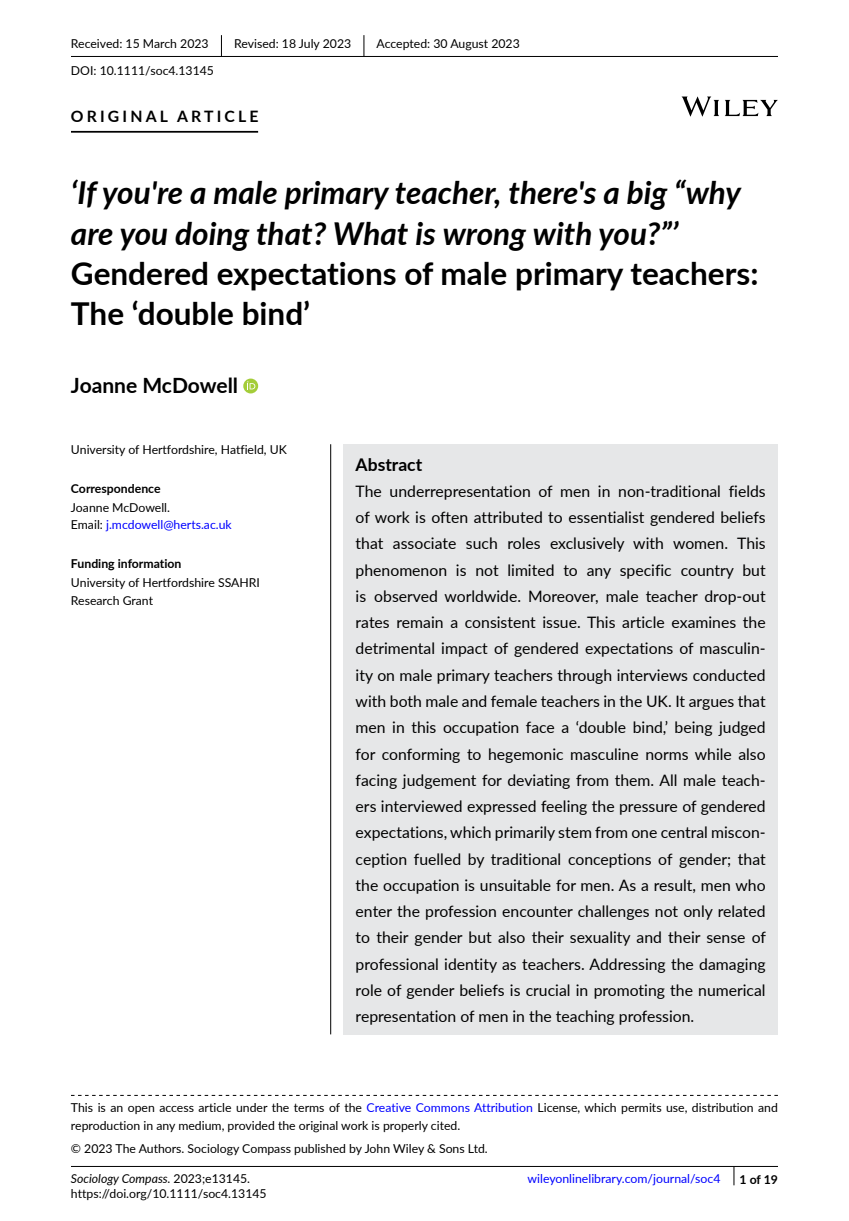
<style>
.page{position:relative;width:849px;height:1221px;background:#fff}
.page>*{position:absolute;margin:0;border:0;box-sizing:border-box;transform-origin:0 0}
.t1{font:italic 700 31.5px/40.2px "Lato";color:#000}
.t2{font:700 31.5px/40.2px "Lato";color:#000}
.t3{font:700 21px "Lato";color:#000}
.t4{font:700 17.5px "Lato";color:#000}
.t5{font:15.75px/26.2px "Lato";color:#000;text-align:justify}
.t6{font:700 15.75px "Lato";letter-spacing:.2em;color:#000}
.t7{font:12.25px/17.5px "Lato";color:#000}
.t8{font:12.25px/17.5px "Lato";color:#00f}
.t9{font:700 12.25px "Lato";color:#000}
.s1{color:#000}
.s2{color:#00f}
.s3{font-style:italic}
</style>
<div class="page">
<div style="left:343px;top:444px;width:434px;height:590px;background:#e6e7e8"></div>
<hr style="left:71px;top:56px;width:706px;height:1px;background:#000">
<hr style="left:71px;top:131px;width:187px;height:2px;background:#000">
<svg style="left:243px;top:378px;width:15px;height:15px"></svg>
<svg style="left:247px;top:381px;width:8px;height:8px"></svg>
<svg style="left:221px;top:35px;width:1px;height:21px"></svg>
<svg style="left:363px;top:35px;width:1px;height:21px"></svg>
<hr style="left:71px;top:1165px;width:706px;height:1px;background:#000">
<svg style="left:71px;top:1094px;width:706px;height:1px"></svg>
<svg style="left:681px;top:96px;width:96px;height:21px"></svg>
<svg style="left:733px;top:1166px;width:1px;height:19px"></svg>
<hr style="left:330px;top:444px;width:1px;height:590px;background:#000">
<p class="t7" style="left:71px;top:35px;width:139px">Received: 15 March 2023</p>
<p class="t7" style="left:234px;top:35px;width:118px">Revised: 18 July 2023</p>
<p class="t7" style="left:376px;top:35px;width:145px">Accepted: 30 August 2023</p>
<p class="t7" style="left:71px;top:61px;width:144px">DOI: 10.1111/soc4.13145</p>
<p class="t6" style="left:71px;top:105px;width:189px">ORIGINAL ARTICLE</p>
<h1 class="t1" style="left:71px;top:171px;width:671px">‘If you're a male primary teacher, there's a big “why are you doing that? What is wrong with you?”’</h1>
<h1 class="t2" style="left:71px;top:252px;width:688px">Gendered expectations of male primary teachers:<br>The ‘double bind’</h1>
<h2 class="t3" style="left:71px;top:370px;width:169px">Joanne McDowell</h2>
<p class="t7" style="left:71px;top:440px;width:217px">University of Hertfordshire, Hatfield, UK</p>
<p class="t9" style="left:71px;top:479px;width:91px">Correspondence</p>
<p class="t8" style="left:71px;top:498px;width:162px"><span class="s1">Joanne McDowell.<br>Email:</span> j.mcdowell@herts.ac.uk</p>
<p class="t9" style="left:71px;top:554px;width:112px">Funding information</p>
<p class="t7" style="left:71px;top:573px;width:190px">University of Hertfordshire SSAHRI<br>Research Grant</p>
<p class="t4" style="left:355px;top:451px;width:68px">Abstract</p>
<p class="t5" style="left:355px;top:477px;width:412px">The underrepresentation of men in non-traditional fields of work is often attributed to essentialist gendered beliefs that associate such roles exclusively with women. This phenomenon is not limited to any specific country but is observed worldwide. Moreover, male teacher drop-out rates remain a consistent issue. This article examines the detrimental impact of gendered expectations of masculin&shy;ity on male primary teachers through interviews conducted with both male and female teachers in the UK. It argues that men in this occupation face a ‘double bind,’ being judged for conforming to hegemonic masculine norms while also facing judgement for deviating from them. All male teach&shy;ers interviewed expressed feeling the pressure of gendered expectations, which primarily stem from one central miscon&shy;ception fuelled by traditional conceptions of gender; that the occupation is unsuitable for men. As a result, men who enter the profession encounter challenges not only related to their gender but also their sexuality and their sense of professional identity as teachers. Addressing the damaging role of gender beliefs is crucial in promoting the numerical representation of men in the teaching profession.</p>
<p class="t7" style="left:71px;top:1098px;width:708px">This is an open access article under the terms of the <span class="s2">Creative Commons Attribution</span> License, which permits use, distribution and reproduction in any medium, provided the original work is properly cited.</p>
<p class="t7" style="left:71px;top:1138px;width:418px">© 2023 The Authors. Sociology Compass published by John Wiley &amp; Sons Ltd.</p>
<p class="t7" style="left:71px;top:1170px;width:197px;line-height:14.7px"><span class="s3">Sociology Compass.</span> 2023;e13145. https://doi.org/10.1111/soc4.13145</p>
<p class="t8" style="left:527px;top:1169px;width:194px">wileyonlinelibrary.com/journal/soc4</p>
<p class="t9" style="left:739px;top:1169px;width:40px">1 of 19</p>
</div>
